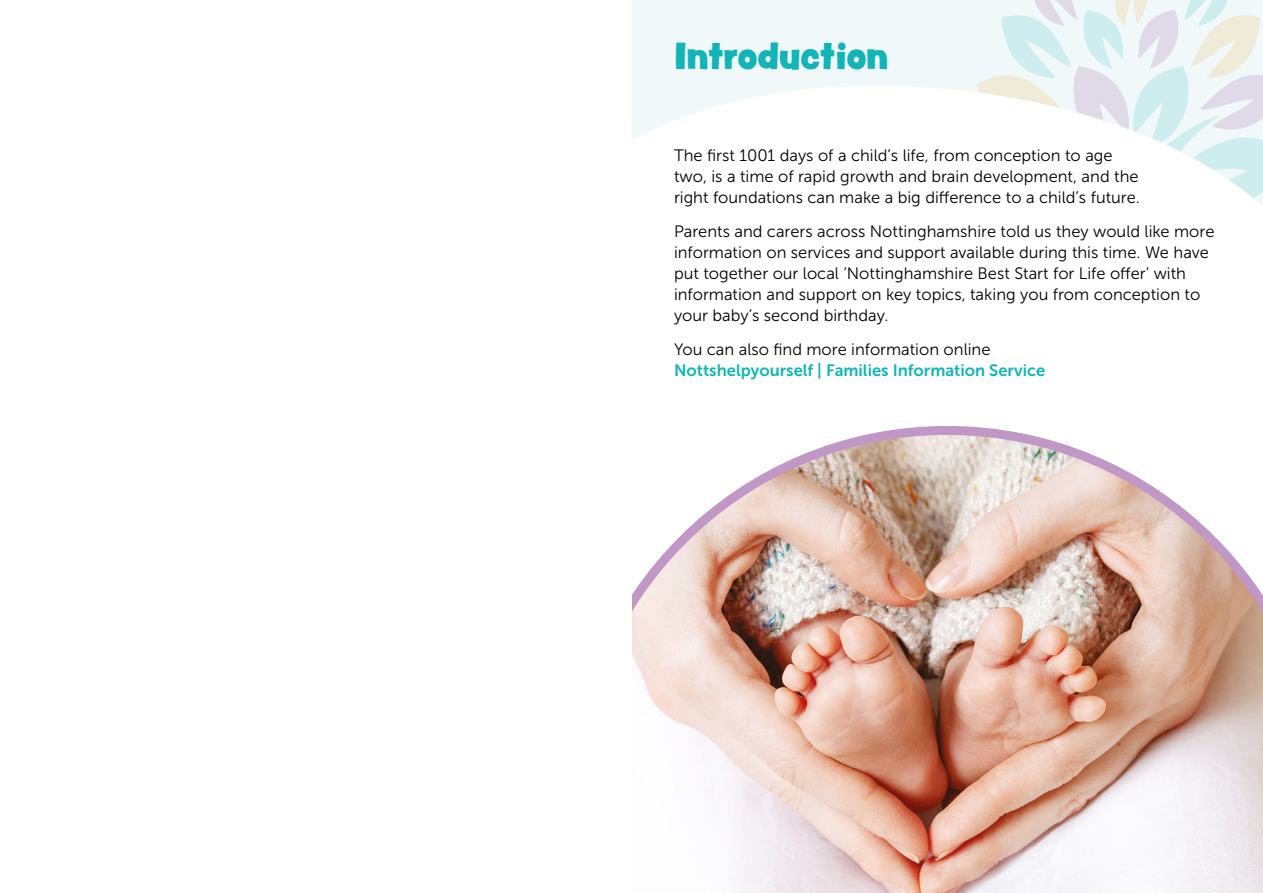
<style>
.page{position:relative;width:1263px;height:893px;background:#fff}
.page>*{position:absolute;margin:0;border:0;box-sizing:border-box;transform-origin:0 0}
.t1{font:33px "Peachy Keen JF";color:#13b4b8}
.t2{font:16.5px/21px "Museo Sans 300";color:#000}
.t3{font:16.5px "Museo Sans 700";color:#13b4b8}
</style>
<div class="page">
<svg style="left:632px;top:0;width:337px;height:141px;fill:#f0f8f9"></svg>
<svg style="left:969px;top:0;width:33px;height:96px;fill:#f0f8f9"></svg>
<svg style="left:1002px;top:0;width:261px;height:206px"></svg>
<img style="left:632px;top:426px;width:631px;height:467px">
<h1 class="t1" style="left:674px;top:31px;width:216px">Introduction</h1>
<p class="t2" style="left:674px;top:145px;width:467px">The first 1001 days of a child’s life, from conception to age two, is a time of rapid growth and brain development, and the right foundations can make a big difference to a child’s future.</p>
<p class="t2" style="left:674px;top:221px;width:542px">Parents and carers across Nottinghamshire told us they would like more information on services and support available during this time. We have put together our local ‘Nottinghamshire Best Start for Life offer’ with information and support on key topics, taking you from conception to your baby’s second birthday.</p>
<p class="t2" style="left:674px;top:339px;width:318px">You can also find more information online</p>
<p class="t3" style="left:674px;top:361px;width:373px">Nottshelpyourself | Families Information Service</p>
</div>
